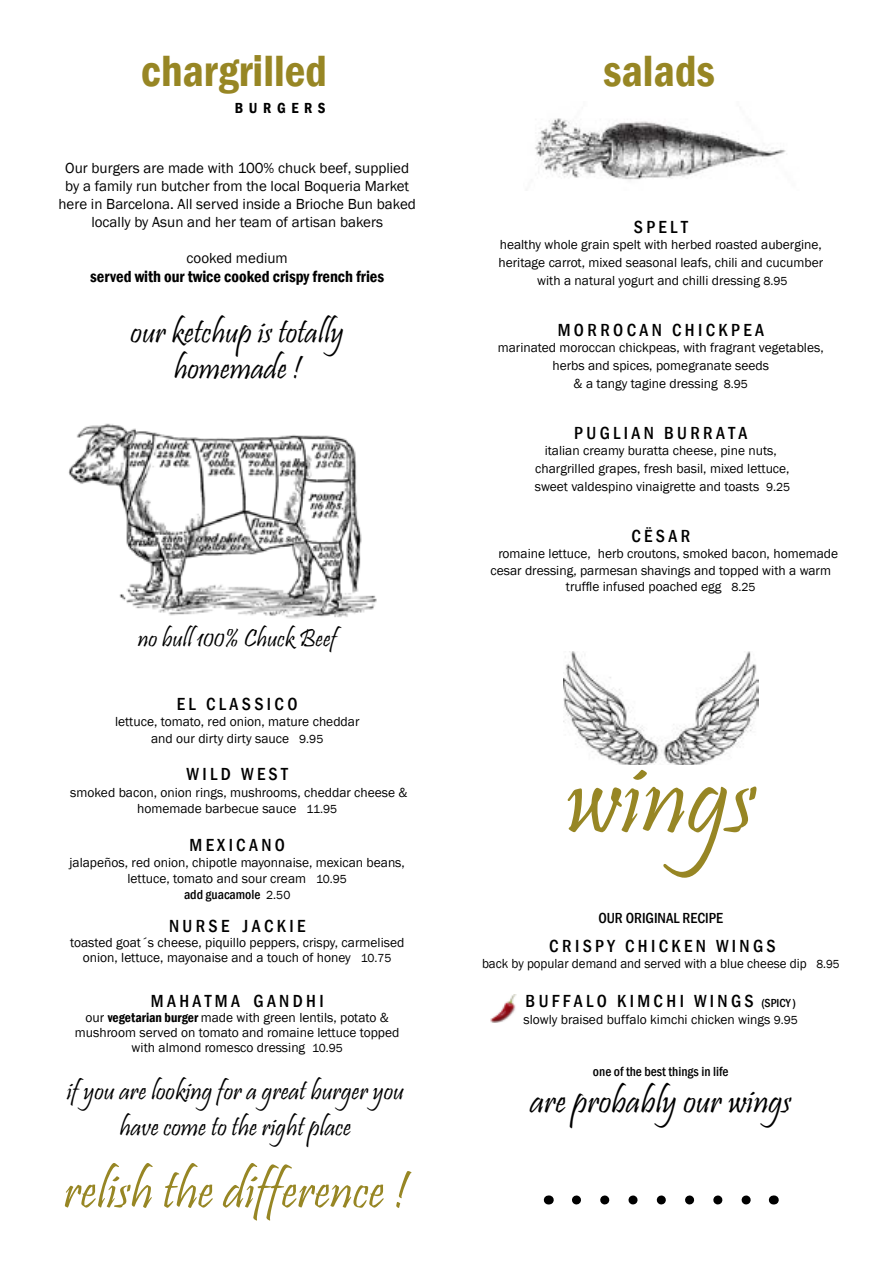
<style>
.page{position:relative;width:893px;height:1263px;background:#fff}
.page>*{position:absolute;margin:0;border:0;box-sizing:border-box;transform-origin:0 0}
.t1{font:108px "Pristina";color:#978624}
.t2{font:54px "Pristina";color:#978624}
.t3{font:600 condensed 45px "Franklin Gothic";color:#978624}
.t4{font:36px "Pristina";color:#000}
.t5{font:33px/36px "Pristina";color:#000;text-align:center}
.t6{font:27px/36px "Pristina";color:#000;text-align:center}
.t7{font:25.5px "Pristina";color:#000}
.t8{font:500 condensed 18px "Franklin Gothic";color:#000}
.t9{font:600 condensed 16.5px "Franklin Gothic";color:#000}
.t10{font:15px/18px "Franklin Gothic";color:#000;text-align:center}
.t11{font:500 condensed 15px "Franklin Gothic";color:#000}
.t12{font:600 condensed 15px "Franklin Gothic";color:#000}
.t13{font:13.5px/16.2px "Franklin Gothic";color:#000;text-align:center}
.t14{font:13.5px "Franklin Gothic";color:#000;scale:.96 1}
.t15{font:500 condensed 13.5px "Franklin Gothic";color:#000}
.s1{font-size:12px}
.s2{font-weight:500;font-stretch:condensed}
.s3{font-weight:600;font-stretch:condensed}
</style>
<div class="page">
<img style="left:68px;top:423px;width:309px;height:195px">
<svg style="left:576px;top:1195px;width:175px;height:9px"></svg>
<img style="left:535px;top:118px;width:251px;height:62px">
<img style="left:490px;top:994px;width:27px;height:28px">
<img style="left:564px;top:651px;width:194px;height:114px">
<h3 class="t3" style="left:141px;top:40px;width:187px">chargrilled</h3>
<p class="t12" style="left:235px;top:97px;width:92px">B U R G E R S</p>
<p class="t10" style="left:59px;top:159px;width:359px">Our burgers are made with 100% chuck beef, supplied by a family run butcher from the local Boqueria Market here in Barcelona. All served inside a Brioche Bun baked locally by Asun and her team of artisan bakers</p>
<p class="t10" style="left:187px;top:249px;width:103px">cooked medium</p>
<p class="t9" style="left:90px;top:266px;width:296px">served with our twice cooked crispy french fries</p>
<h3 class="t5" style="left:131px;top:317px;width:215px">our ketchup is totally homemade !</h3>
<h3 class="t7" style="left:138px;top:624px;width:201px">no bull 100% Chuck Beef</h3>
<h3 class="t8" style="left:177px;top:692px;width:122px">E L C L A S S I C O</h3>
<p class="t13" style="left:115px;top:714px;width:246px">lettuce, tomato, red onion, mature cheddar and our dirty dirty sauce <span class="s1">9.95</span></p>
<h3 class="t8" style="left:187px;top:763px;width:103px">W I L D W E S T</h3>
<p class="t13" style="left:70px;top:784px;width:339px">smoked bacon, onion rings, mushrooms, cheddar cheese &amp; homemade barbecue sauce <span class="s1">11.95</span></p>
<h3 class="t8" style="left:189px;top:833px;width:97px">M E X I C A N O</h3>
<p class="t13" style="left:69px;top:854px;width:337px">jalapeños, red onion, chipotle mayonnaise, mexican beans, lettuce, tomato and sour cream <span class="s1">10.95<br></span><span class="s2">add guacamole</span> <span class="s1">2.50</span></p>
<h3 class="t8" style="left:169px;top:914px;width:138px">N U R S E J A C K I E</h3>
<p class="t13" style="left:70px;top:935px;width:336px;line-height:15px">toasted goat´s cheese, piquillo peppers, crispy, carmelised onion, lettuce, mayonaise and a touch of honey <span class="s1">10.75</span></p>
<h3 class="t8" style="left:151px;top:989px;width:174px">M A H A T M A G A N D H I</h3>
<p class="t13" style="left:75px;top:1010px;width:326px;line-height:15px">our <span class="s3">vegetarian burger</span> made with green lentils, potato &amp; mushroom served on tomato and romaine lettuce topped with almond romesco dressing <span class="s1">10.95</span></p>
<h3 class="t6" style="left:67px;top:1075px;width:338px">if you are looking for a great burger you have come to the right place</h3>
<h2 class="t2" style="left:64px;top:1160px;width:345px">relish the difference !</h2>
<h3 class="t3" style="left:603px;top:40px;width:113px">salads</h3>
<h3 class="t8" style="left:634px;top:215px;width:55px">S P E L T</h3>
<p class="t13" style="left:498px;top:236px;width:326px;line-height:18px">healthy whole grain spelt with herbed roasted aubergine, heritage carrot, mixed seasonal leafs, chili and cucumber with a natural yogurt and chilli dressing <span class="s1">8.95</span></p>
<h3 class="t8" style="left:558px;top:318px;width:208px">M O R R O C A N C H I C K P E A</h3>
<p class="t13" style="left:498px;top:339px;width:327px;line-height:18px">marinated moroccan chickpeas, with fragrant vegetables, herbs and spices, pomegranate seeds<br>&amp; a tangy tagine dressing <span class="s1">8.95</span></p>
<h3 class="t8" style="left:574px;top:421px;width:175px">P U G L I A N B U R R A T A</h3>
<p class="t13" style="left:535px;top:442px;width:257px;line-height:18px">italian creamy buratta cheese, pine nuts, chargrilled grapes, fresh basil, mixed lettuce, sweet valdespino vinaigrette and toasts <span class="s1">9.25</span></p>
<h3 class="t8" style="left:631px;top:524px;width:60px">C Ë S A R</h3>
<p class="t13" style="left:490px;top:546px;width:349px">romaine lettuce, herb croutons, smoked bacon, homemade cesar dressing, parmesan shavings and topped with a warm truffle infused poached egg <span class="s1">8.25</span></p>
<h1 class="t1" style="left:566px;top:738px;width:191px">wings</h1>
<p class="t11" style="left:598px;top:908px;width:126px">OUR ORIGINAL RECIPE</p>
<h3 class="t8" style="left:549px;top:934px;width:228px">C R I S P Y C H I C K E N W I N G S</h3>
<p class="t14" style="left:482px;top:955px;width:374px">back by popular demand and served with a blue cheese dip <span class="s1">8.95</span></p>
<h3 class="t8" style="left:525px;top:990px;width:272px">B U F F A L O K I M C H I W I N G S <span class="s1">(SPICY )</span></h3>
<p class="t13" style="left:523px;top:1011px;width:276px">slowly braised buffalo kimchi chicken wings <span class="s1">9.95</span></p>
<p class="t15" style="left:593px;top:1062px;width:137px">one of the best things in life</p>
<h3 class="t4" style="left:530px;top:1081px;width:262px">are probably our wings</h3>
</div>
